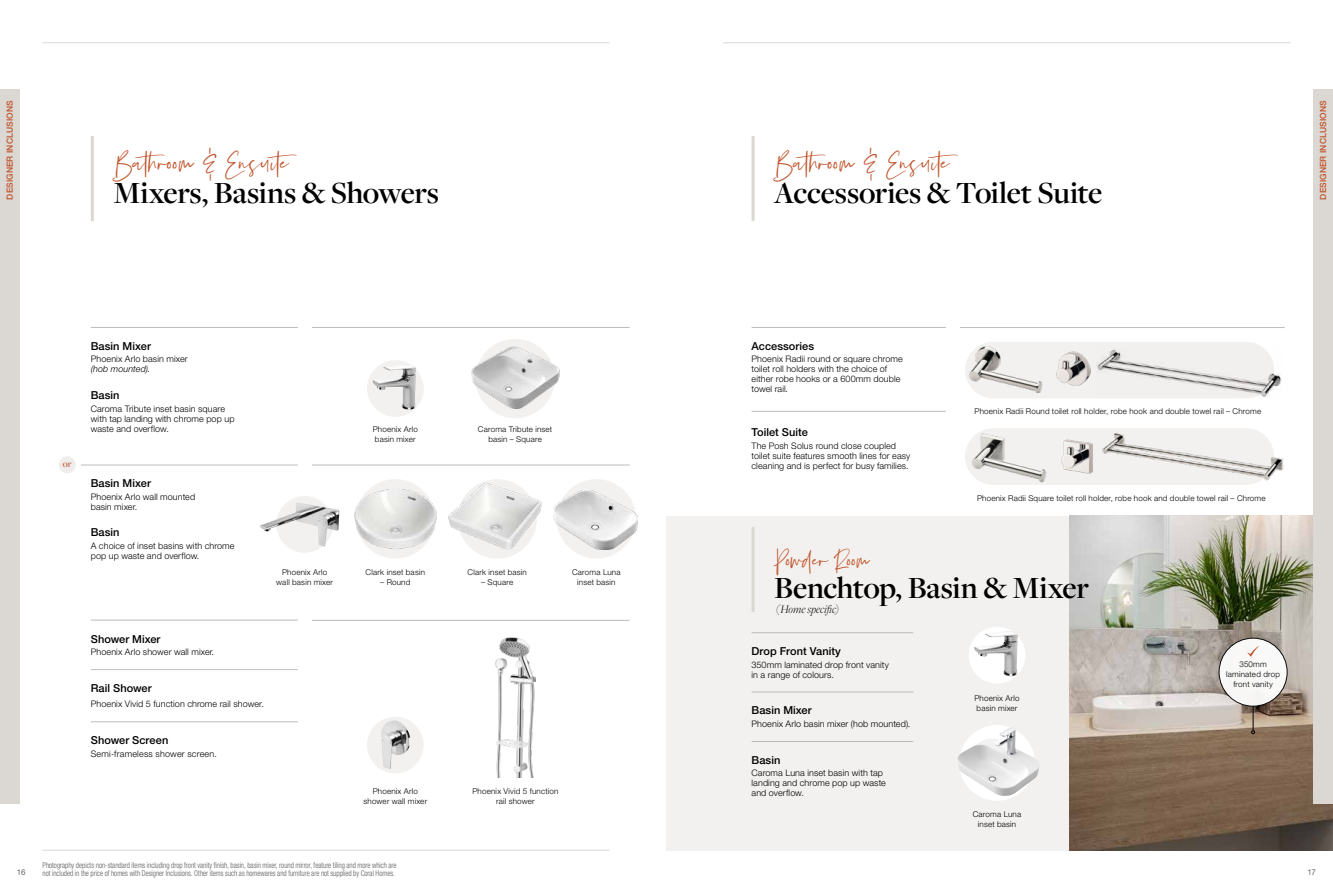
<style>
.page{position:relative;width:1333px;height:893px;background:#fff}
.page>*{position:absolute;margin:0;border:0;box-sizing:border-box;transform-origin:0 0}
.t1{font:600 32px "Freight Disp Pro";letter-spacing:-.015em;color:#000}
.t2{font:32px "Silver South Script";letter-spacing:.01em;color:#bf5127}
.t3{font:28px "Silver South Script";color:#bf5127}
.t4{font:italic 300 12px "Freight Disp Pro";color:#000}
.t5{font:500 11px "Helvetica Neue LT Pro";letter-spacing:.005em;color:#000}
.t6{font:500 10px "Freight Disp Pro";color:#bf5127}
.t7{font:300 9px/10px "Helvetica Neue LT Pro";letter-spacing:.01em;color:#000}
.t8{font:italic 300 9px "Helvetica Neue LT Pro";letter-spacing:.005em;color:#000}
.t9{font:500 8.5px "Helvetica Neue LT Pro";letter-spacing:.015em;color:#bf5127}
.t10{font:300 8px/10px "Helvetica Neue LT Pro";letter-spacing:.025em;color:#000;text-align:center}
.t11{font:300 condensed 8px/8px "Helvetica Neue LT Pro";color:#58595b;scale:.9 1}
.t12{font:8px "Helvetica Neue LT Pro";color:#636466}
.s1{font-style:italic}
</style>
<div class="page">
<div style="left:666px;top:516px;width:666px;height:334px;background:#f3f1ef"></div>
<img style="left:1069px;top:516px;width:263px;height:334px">
<hr style="left:751px;top:327px;width:194px;height:1px;background:#bdbbb8">
<hr style="left:751px;top:411px;width:194px;height:1px;background:#bdbbb8">
<hr style="left:959px;top:327px;width:325px;height:1px;background:#bdbbb8">
<hr style="left:751px;top:633px;width:162px;height:1px;background:#bdbbb8">
<hr style="left:751px;top:692px;width:162px;height:1px;background:#bdbbb8">
<hr style="left:751px;top:741px;width:162px;height:1px;background:#bdbbb8">
<hr style="left:751px;top:527px;width:3px;height:85px;background:#dbd7d3">
<div style="left:968px;top:627px;width:57px;height:56px;background:#fff;border-radius:50%"></div>
<img style="left:973px;top:631px;width:45px;height:46px">
<div style="left:959px;top:725px;width:75px;height:76px;background:#fff;border-radius:50%"></div>
<img style="left:957px;top:728px;width:82px;height:68px">
<hr style="left:751px;top:136px;width:3px;height:85px;background:#dbd7d3">
<hr style="left:723px;top:43px;width:567px;height:1px;background:#dbd7d3">
<hr style="left:43px;top:43px;width:566px;height:1px;background:#dbd7d3">
<hr style="left:43px;top:850px;width:566px;height:1px;background:#dbd7d3">
<hr style="left:91px;top:136px;width:3px;height:85px;background:#dbd7d3">
<hr style="left:91px;top:327px;width:207px;height:1px;background:#bdbbb8">
<hr style="left:312px;top:327px;width:317px;height:1px;background:#bdbbb8">
<div style="left:475px;top:339px;width:80px;height:79px;background:#f3f1ef;border-radius:50%"></div>
<img style="left:471px;top:339px;width:88px;height:70px">
<div style="left:367px;top:360px;width:56px;height:57px;background:#f3f1ef;border-radius:50%"></div>
<img style="left:372px;top:365px;width:44px;height:45px">
<div style="left:59px;top:456px;width:17px;height:17px;background:#efedeb;border-radius:50%"></div>
<hr style="left:312px;top:465px;width:317px;height:1px;background:#bdbbb8">
<hr style="left:91px;top:620px;width:207px;height:1px;background:#bdbbb8">
<hr style="left:312px;top:620px;width:317px;height:1px;background:#bdbbb8">
<div style="left:276px;top:496px;width:57px;height:57px;background:#f3f1ef;border-radius:50%"></div>
<img style="left:260px;top:503px;width:79px;height:43px">
<div style="left:355px;top:479px;width:80px;height:80px;background:#f3f1ef;border-radius:50%"></div>
<img style="left:354px;top:488px;width:82px;height:63px">
<img style="left:448px;top:479px;width:94px;height:76px">
<div style="left:556px;top:479px;width:80px;height:80px;background:#f3f1ef;border-radius:50%"></div>
<img style="left:553px;top:490px;width:84px;height:59px">
<div style="left:367px;top:717px;width:56px;height:56px;background:#f3f1ef;border-radius:50%"></div>
<img style="left:381px;top:720px;width:29px;height:49px">
<img style="left:496px;top:638px;width:39px;height:140px">
<hr style="left:81px;top:465px;width:216px;height:1px;background:#bcbec0">
<hr style="left:91px;top:669px;width:206px;height:1px;background:#bcbec0">
<hr style="left:91px;top:722px;width:207px;height:1px;background:#bdbbb8">
<svg style="left:1251px;top:706px;width:3px;height:28px"></svg>
<div style="left:1218px;top:638px;width:68px;height:68px;background:#f9f8f7;border-radius:50%"></div>
<div style="left:1218px;top:638px;width:69px;height:68px;border:1px solid #000;border-radius:50%"></div>
<svg style="left:1247px;top:646px;width:11px;height:11px"></svg>
<div style="left:965px;top:342px;width:309px;height:56px;background:#f3f1ef;border-radius:28px"></div>
<img style="left:1056px;top:351px;width:34px;height:34px">
<img style="left:1097px;top:349px;width:184px;height:48px">
<img style="left:969px;top:346px;width:74px;height:47px">
<div style="left:965px;top:428px;width:309px;height:57px;background:#f3f1ef;border-radius:28px"></div>
<img style="left:1102px;top:433px;width:181px;height:48px">
<img style="left:1061px;top:439px;width:31px;height:34px">
<img style="left:972px;top:433px;width:74px;height:50px">
<div style="left:1312px;top:89px;width:20px;height:715px;background:#dbd7d3"></div>
<div style="left:0;top:89px;width:20px;height:715px;background:#dbd7d3"></div>
<p class="t9" style="left:5px;top:200px;width:101px;rotate:-90deg">DESIGNER INCLUSIONS</p>
<p class="t9" style="left:1317px;top:200px;width:101px;rotate:-90deg">DESIGNER INCLUSIONS</p>
<h1 class="t2" style="left:115px;top:144px;width:193px">Bathroom &amp; Ensuite</h1>
<h1 class="t2" style="left:776px;top:144px;width:193px">Bathroom &amp; Ensuite</h1>
<h1 class="t1" style="left:113px;top:172px;width:327px">Mixers, Basins &amp; Showers</h1>
<h1 class="t1" style="left:774px;top:172px;width:330px">Accessories &amp; Toilet Suite</h1>
<p class="t6" style="left:63px;top:457px;width:10px">or</p>
<p class="t5" style="left:91px;top:339px;width:62px">Basin Mixer</p>
<p class="t7" style="left:91px;top:354px;width:98px">Phoenix Arlo basin mixer</p>
<p class="t8" style="left:91px;top:364px;width:61px">(hob mounted).</p>
<p class="t5" style="left:91px;top:388px;width:30px">Basin</p>
<p class="t7" style="left:91px;top:403px;width:145px">Caroma Tribute inset basin square with tap landing with chrome pop up waste and overflow.</p>
<p class="t5" style="left:91px;top:477px;width:62px">Basin Mixer</p>
<p class="t7" style="left:91px;top:492px;width:106px">Phoenix Arlo wall mounted basin mixer.</p>
<p class="t5" style="left:91px;top:526px;width:30px">Basin</p>
<p class="t7" style="left:91px;top:541px;width:145px">A choice of inset basins with chrome pop up waste and overflow.</p>
<p class="t10" style="left:372px;top:424px;width:47px;text-align:left">Phoenix Arlo basin mixer</p>
<p class="t10" style="left:276px;top:567px;width:58px">Phoenix Arlo wall basin mixer</p>
<p class="t10" style="left:365px;top:567px;width:61px">Clark inset basin</p>
<p class="t10" style="left:380px;top:577px;width:32px">– Round</p>
<p class="t10" style="left:478px;top:424px;width:76px">Caroma Tribute inset basin – Square</p>
<p class="t10" style="left:467px;top:567px;width:61px">Clark inset basin</p>
<p class="t10" style="left:481px;top:577px;width:34px">– Square</p>
<p class="t10" style="left:572px;top:567px;width:50px">Caroma Luna inset basin</p>
<p class="t5" style="left:91px;top:632px;width:71px">Shower Mixer</p>
<p class="t7" style="left:91px;top:647px;width:125px">Phoenix Arlo shower wall mixer<span class="s1">.</span></p>
<p class="t5" style="left:91px;top:681px;width:62px">Rail Shower</p>
<p class="t7" style="left:91px;top:699px;width:174px">Phoenix Vivid 5 function chrome rail shower.</p>
<p class="t5" style="left:91px;top:733px;width:79px">Shower Screen</p>
<p class="t7" style="left:91px;top:748px;width:128px">Semi-frameless shower screen.</p>
<p class="t10" style="left:363px;top:786px;width:65px">Phoenix Arlo shower wall mixer</p>
<p class="t10" style="left:472px;top:786px;width:87px">Phoenix Vivid 5 function rail shower</p>
<p class="t5" style="left:751px;top:339px;width:64px">Accessories</p>
<p class="t7" style="left:751px;top:354px;width:153px">Phoenix Radii round or square chrome toilet roll holders with the choice of either robe hooks or a 600mm double towel rail.</p>
<p class="t5" style="left:751px;top:426px;width:58px">Toilet Suite</p>
<p class="t7" style="left:751px;top:440px;width:160px">The Posh Solus round close coupled toilet suite features smooth lines for easy cleaning and is perfect for busy families.</p>
<p class="t10" style="left:974px;top:406px;width:288px">Phoenix Radii Round toilet roll holder, robe hook and double towel rail – Chrome</p>
<p class="t10" style="left:977px;top:493px;width:290px">Phoenix Radii Square toilet roll holder, robe hook and double towel rail – Chrome</p>
<h2 class="t3" style="left:776px;top:543px;width:95px">Powder Room</h2>
<h1 class="t1" style="left:774px;top:566px;width:316px">Benchtop, Basin &amp; Mixer</h1>
<h3 class="t4" style="left:776px;top:602px;width:65px">(Home specific)</h3>
<p class="t5" style="left:751px;top:644px;width:91px">Drop Front Vanity</p>
<p class="t7" style="left:751px;top:659px;width:139px">350mm laminated drop front vanity in a range of colours.</p>
<p class="t5" style="left:751px;top:704px;width:62px">Basin Mixer</p>
<p class="t7" style="left:751px;top:719px;width:160px">Phoenix Arlo basin mixer (hob mounted).</p>
<p class="t5" style="left:751px;top:753px;width:30px">Basin</p>
<p class="t7" style="left:751px;top:768px;width:136px">Caroma Luna inset basin with tap landing and chrome pop up waste and overflow.</p>
<p class="t10" style="left:974px;top:693px;width:47px;text-align:left">Phoenix Arlo basin mixer</p>
<p class="t10" style="left:972px;top:809px;width:50px">Caroma Luna inset basin</p>
<p class="t10" style="left:1226px;top:659px;width:55px">350mm laminated drop front vanity</p>
<p class="t11" style="left:43px;top:861px;width:395px">Photography depicts non-standard items including drop front vanity finish, basin, basin mixer, round mirror, feature tiling and more which are not included in the price of homes with Designer Inclusions. Other items such as homewares and furniture are not supplied by Coral Homes.</p>
<p class="t12" style="left:17px;top:867px;width:10px">16</p>
<p class="t12" style="left:1307px;top:867px;width:10px">17</p>
</div>
